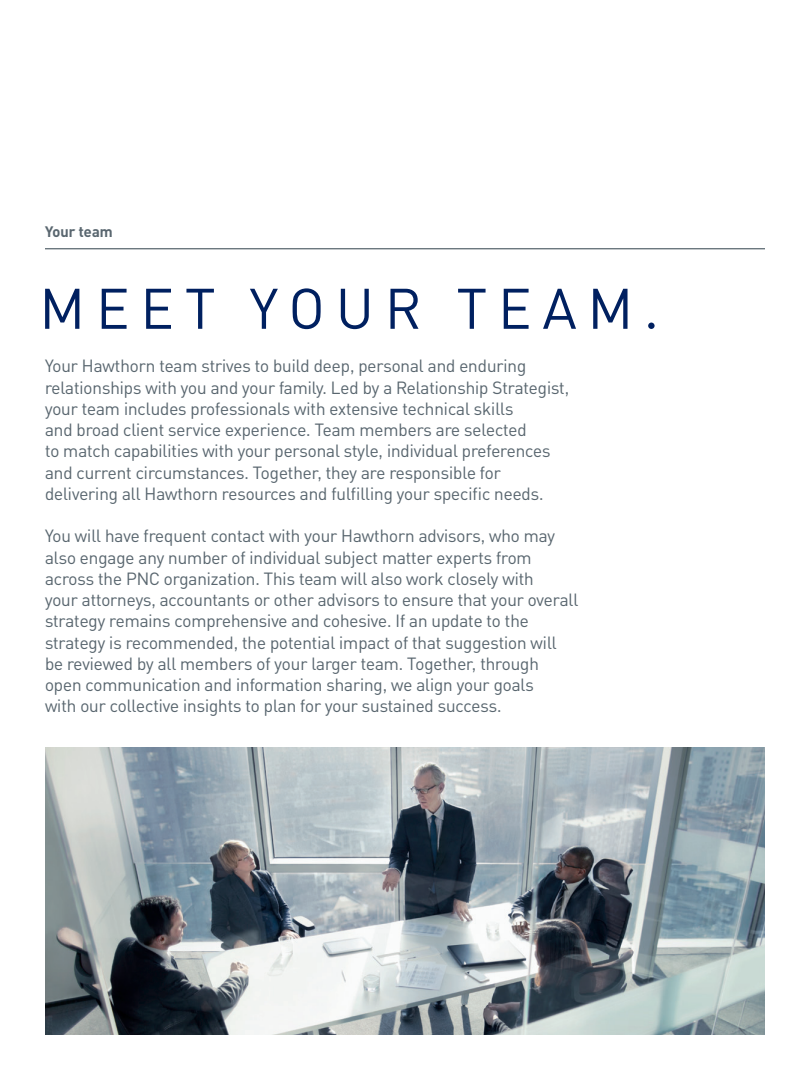
<style>
.page{position:relative;width:810px;height:1080px;background:#fff}
.page>*{position:absolute;margin:0;border:0;box-sizing:border-box;transform-origin:0 0}
.Display_Headlne_45pt{font:56.25px "PNC Brand";letter-spacing:.21em;color:#002060}
.Body_14pt{font:17.5px/21.2px "PNC Brand";color:#59666f}
.Body_Subhead_12pt{font:700 15px "PNC Brand";letter-spacing:.01em;color:#59666f}
</style>
<div class="page">
<hr style="left:45px;top:248px;width:720px;height:1px;background:#59666f">
<img style="left:45px;top:748px;width:720px;height:287px">
<p class="Body_Subhead_12pt" style="left:45px;top:222px;width:69px">Your team</p>
<p class="Display_Headlne_45pt" style="left:40px;top:273px;width:620px">MEET YOUR TEAM.</p>
<p class="Body_14pt" style="left:45px;top:355px;width:526px">Your Hawthorn team strives to build deep, personal and enduring relationships with you and your family. Led by a Relationship Strategist, your team includes professionals with extensive technical skills<br>and broad client service experience. Team members are selected<br>to match capabilities with your personal style, individual preferences and current circumstances. Together, they are responsible for delivering all Hawthorn resources and fulfilling your specific needs.</p>
<p class="Body_14pt" style="left:45px;top:525px;width:535px">You will have frequent contact with your Hawthorn advisors, who may also engage any number of individual subject matter experts from across the PNC organization. This team will also work closely with<br>your attorneys, accountants or other advisors to ensure that your overall strategy remains comprehensive and cohesive. If an update to the strategy is recommended, the potential impact of that suggestion will be reviewed by all members of your larger team. Together, through open communication and information sharing, we align your goals<br>with our collective insights to plan for your sustained success.</p>
</div>
